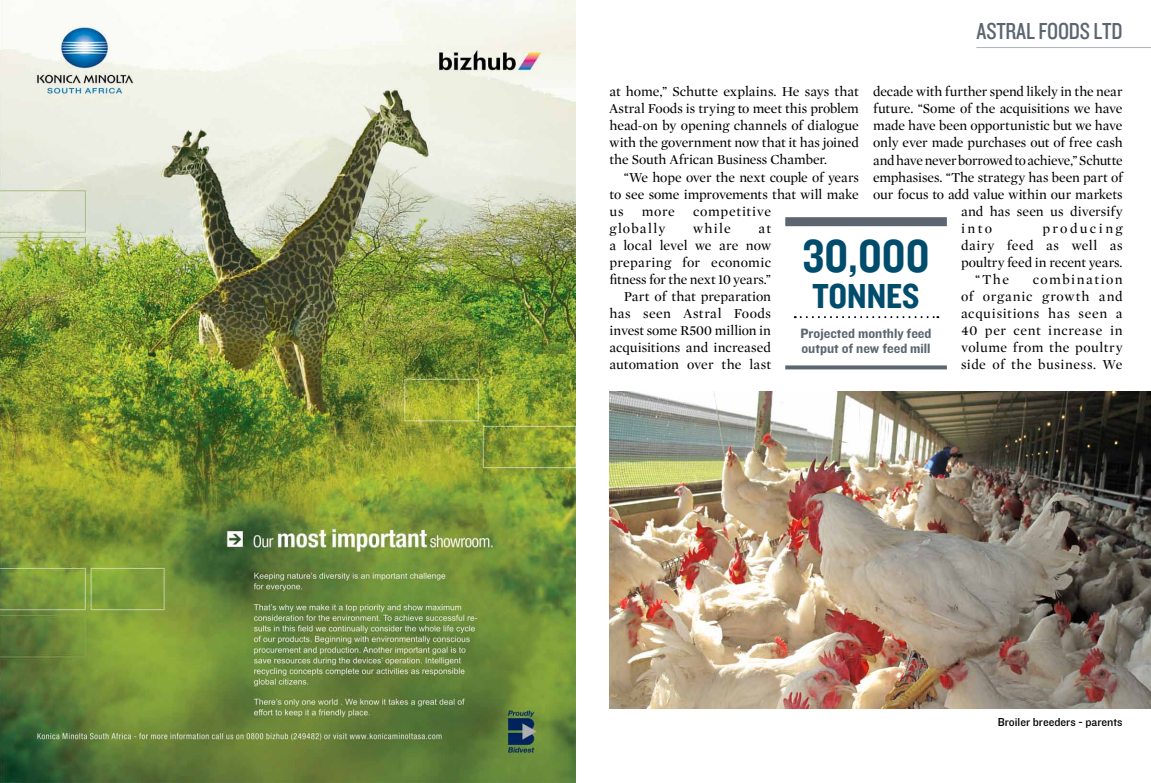
<style>
.page{position:relative;width:1151px;height:783px;background:#fff}
.page>*{position:absolute;margin:0;border:0;box-sizing:border-box;transform-origin:0 0}
.t1{font:48px "Knockout HTF50 Welterweight";color:#004c6d}
.t2{font:36px "Knockout HTF50 Welterweight";color:#004c6d}
.t3{font:24px "Knockout HTF29 Junior Liteweight";letter-spacing:-.01em;color:#5c6670}
.t4{font:14px/17px "Mercury Display Roman";color:#000;text-align:justify}
.t5{font:14px/15px "Knockout HTF51 Middleweight";color:#5c6670}
.t6{font:14px "Mercury Display Roman";letter-spacing:-.02em;color:#000}
.t7{font:14px "Mercury Display Roman";letter-spacing:.04em;color:#000}
.t8{font:14px "Mercury Display Roman";letter-spacing:.045em;color:#000}
.t9{font:14px "Mercury Display Roman";letter-spacing:.165em;color:#000}
.t10{font:14px "Mercury Display Roman";letter-spacing:.085em;color:#000}
.t11{font:12px "Knockout HTF31 Junior Middlewt";color:#000}
</style>
<div class="page">
<img style="left:0;top:0;width:575px;height:782px">
<img style="left:609px;top:391px;width:542px;height:317px">
<hr style="left:976px;top:47px;width:175px;height:1px;background:#adb3b8">
<div style="left:785px;top:217px;width:162px;height:9px;background:#5c6670"></div>
<svg style="left:795px;top:316px;width:143px;height:2px"></svg>
<svg style="left:785px;top:365px;width:162px;height:4px"></svg>
<h3 class="t3" style="left:977px;top:18px;width:147px">ASTRAL FOODS LTD</h3>
<p class="t4" style="left:609px;top:83px;width:251px">at home,” Schutte explains. He says that Astral Foods is trying to meet this problem head-on by opening channels of dialogue with the government now that it has joined the South African Business Chamber.</p>
<p class="t4" style="left:609px;top:168px;width:251px;text-indent:14px">“We hope over the next couple of years to see some improvements that will make us</p>
<p class="t4" style="left:873px;top:83px;width:251px">decade with further spend likely in the near</p>
<p class="t4" style="left:873px;top:100px;width:251px">future. “Some of the acquisitions we have</p>
<p class="t4" style="left:873px;top:117px;width:251px">made have been opportunistic but we have</p>
<p class="t4" style="left:873px;top:134px;width:251px">only ever made purchases out of free cash</p>
<p class="t6" style="left:873px;top:152px;width:251px">and have never borrowed to achieve,” Schutte</p>
<p class="t4" style="left:873px;top:168px;width:251px">emphasises. “The strategy has been part of</p>
<p class="t4" style="left:873px;top:185px;width:251px">our focus to add value within our markets</p>
<p class="t4" style="left:961px;top:202px;width:163px">and has seen us diversify</p>
<p class="t4" style="left:961px;top:219px;width:33px">into</p>
<p class="t9" style="left:1042px;top:220px;width:82px">producing</p>
<p class="t7" style="left:961px;top:237px;width:163px">dairy feed as well as</p>
<p class="t4" style="left:961px;top:253px;width:163px">poultry feed in recent years.</p>
<p class="t4" style="left:975px;top:270px;width:35px">“The</p>
<p class="t4" style="left:642px;top:202px;width:35px">more</p>
<p class="t8" style="left:693px;top:203px;width:79px">competitive</p>
<p class="t10" style="left:609px;top:220px;width:57px">globally</p>
<p class="t4" style="left:693px;top:219px;width:39px">while</p>
<p class="t4" style="left:609px;top:219px;width:163px;text-align:right">at<br>a local level we are now preparing for economic fitness for the next 10 years.”<br>Part of that preparation has seen Astral Foods invest some R500 million in acquisitions and increased automation over the last</p>
<h1 class="t1" style="left:803px;top:230px;width:128px">30,000</h1>
<h2 class="t2" style="left:812px;top:277px;width:109px">TONNES</h2>
<p class="t5" style="left:801px;top:326px;width:132px">Projected monthly feed output of new feed mill</p>
<p class="t4" style="left:961px;top:270px;width:163px;text-indent:72px">combination of organic growth and acquisitions has seen a 40 per cent increase in volume from the poultry side of the business. We</p>
<p class="t11" style="left:998px;top:715px;width:126px">Broiler breeders - parents</p>
</div>
